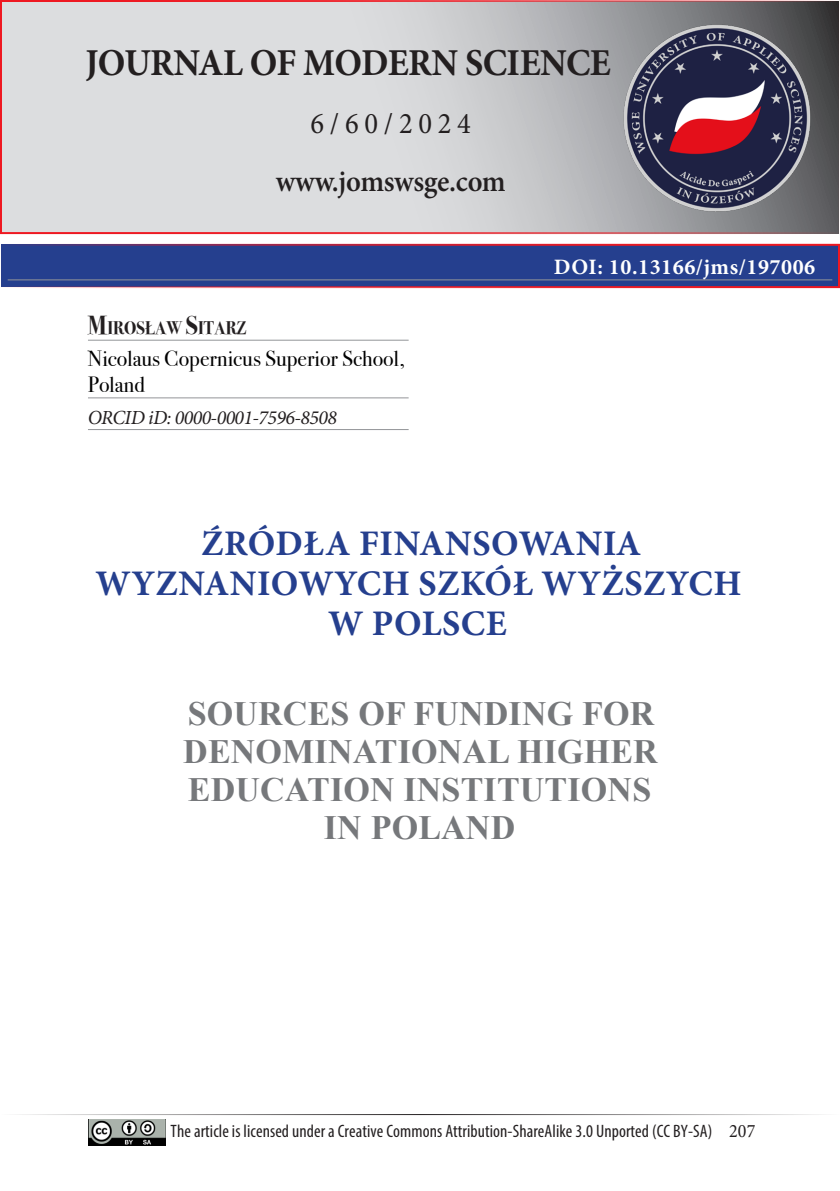
<style>
.page{position:relative;width:840px;height:1191px;background:#fff}
.page>*{position:absolute;margin:0;border:0;box-sizing:border-box;transform-origin:0 0}
.JoMS_-_Baner{font:700 38px "Minion Pro";letter-spacing:-.015em;color:#231f20;scale:.95 1}
.Tytuł_-ARTICLE_-_PIERWSZY{font:700 36px/40px "Minion Pro";letter-spacing:.015em;color:#253f8e;text-align:center}
.Tytuł_-ARTICLE_-_DRUGI{font:700 34px/38px "Times New Roman";letter-spacing:.005em;color:#76787b;text-align:center}
.JoMS_-_Baner-2{font:600 30px "Minion Pro";letter-spacing:-.01em;color:#231f20;scale:.95 1}
.JoMS_-_Baner-3{font:30px "Minion Pro";letter-spacing:.2em;color:#231f20;scale:.95 1}
.Ramka_autorska_-_afiliacja{font:22px/26px "Bodoni Svty Two ITCTT";color:#000}
.Ramka_-_DOI{font:700 22px "Minion Pro";letter-spacing:.025em;color:#fff}
.Ramka_autorska_-_ORCID{font:italic 20px "Minion Pro";letter-spacing:-.03em;color:#231f20}
.Ramka_autorska_-_autor{font:700 18.2px "Bodoni Svty Two ITCTT";color:#231f20;scale:.95 1}
.t1{font:condensed 18px "Myriad Pro";letter-spacing:.005em;color:#231f20}
.s1{font-size:26px}
.s2{font-family:"Minion Pro";font-stretch:normal;font-size:19px}
</style>
<div class="page">
<hr style="left:0;top:1114px;width:839px;height:1px;background:#231f20">
<img style="left:89px;top:1119px;width:76px;height:26px">
<div style="left:1px;top:245px;width:837px;height:42px;background:#253f8e"></div>
<hr style="left:8px;top:279px;width:823px;height:1px;background:#939598">
<div style="left:0;top:244px;width:839px;height:44px;border:2px solid #ee1821"></div>
<svg style="left:3px;top:3px;width:833px;height:228px;background:#cacbcd"></svg>
<div style="left:0;top:0;width:839px;height:234px;border:2px solid #ee1821"></div>
<img style="left:620px;top:22px;width:193px;height:192px">
<hr style="left:88px;top:340px;width:320px;height:1px;background:#939598">
<hr style="left:88px;top:397px;width:320px;height:1px;background:#939598">
<hr style="left:88px;top:429px;width:320px;height:1px;background:#939598">
<p class="JoMS_-_Baner" style="left:85px;top:36px;width:554px">JOURNAL OF MODERN SCIENCE</p>
<p class="JoMS_-_Baner-3" style="left:310px;top:103px;width:170px">6/60/2024</p>
<p class="JoMS_-_Baner-2" style="left:275px;top:161px;width:243px">www.jomswsge.com</p>
<p class="Ramka_autorska_-_autor" style="left:88px;top:313px;width:168px"><span class="s1">M</span>IROSŁAW <span class="s1">S</span>ITARZ</p>
<p class="Ramka_autorska_-_afiliacja" style="left:88px;top:343px;width:318px">Nicolaus Copernicus Superior School,<br>Poland</p>
<p class="Ramka_autorska_-_ORCID" style="left:88px;top:403px;width:250px">ORCID iD: 0000-0001-7596-8508</p>
<p class="Ramka_-_DOI" style="left:553px;top:251px;width:263px">DOI: 10.13166/jms/197006</p>
<p class="Tytuł_-ARTICLE_-_PIERWSZY" style="left:95px;top:523px;width:647px">ŹRÓDŁA FINANSOWANIA<br>WYZNANIOWYCH SZKÓŁ WYŻSZYCH<br>W POLSCE</p>
<p class="Tytuł_-ARTICLE_-_DRUGI" style="left:183px;top:693px;width:476px">SOURCES OF FUNDING FOR<br>DENOMINATIONAL HIGHER<br>EDUCATION INSTITUTIONS<br>IN POLAND</p>
<p class="t1" style="left:170px;top:1120px;width:586px">The article is licensed under a Creative Commons Attribution-ShareAlike 3.0 Unported (CC BY-SA) <span class="s2">207</span></p>
</div>
